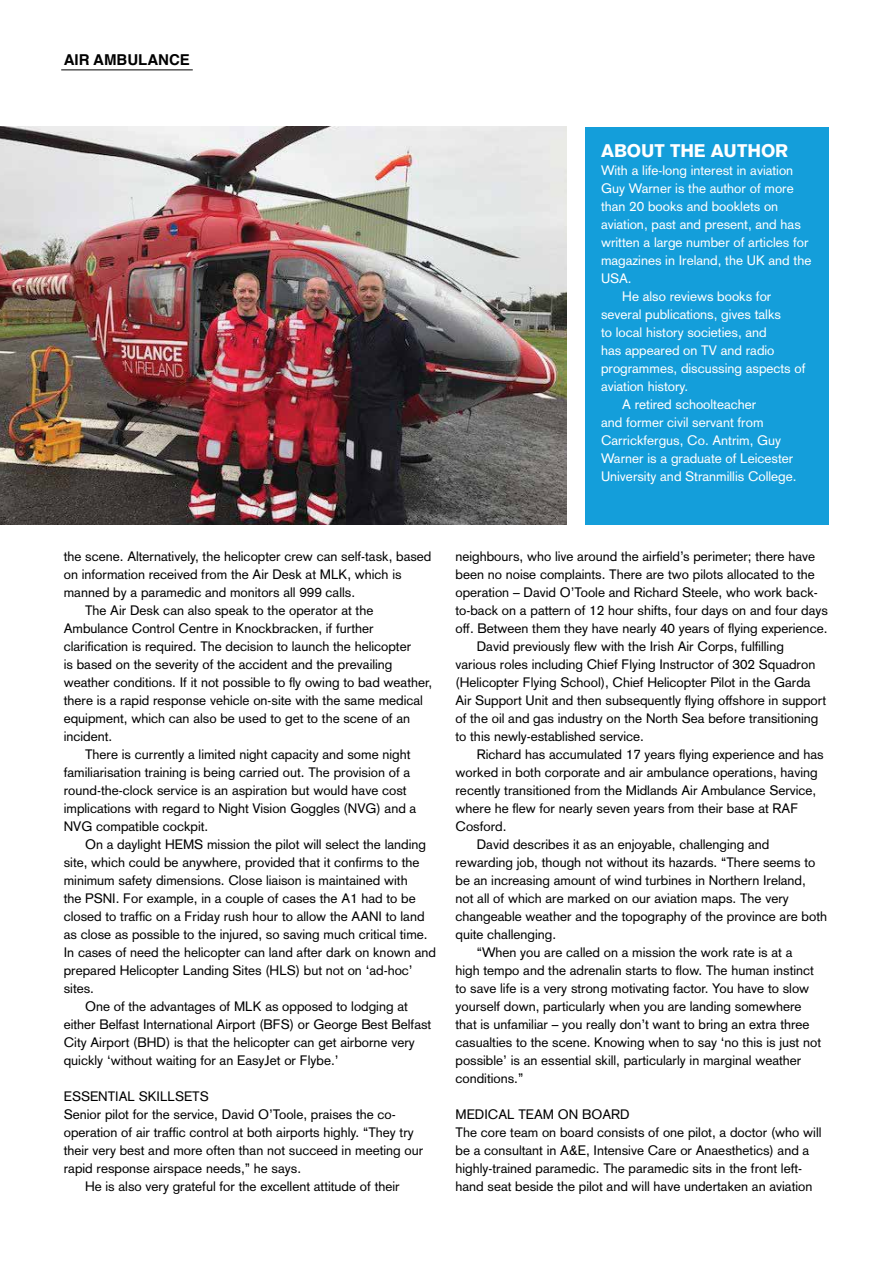
<style>
.page{position:relative;width:893px;height:1263px;background:#fff}
.page>*{position:absolute;margin:0;border:0;box-sizing:border-box;transform-origin:0 0}
.t1{font:900 18px "Akzidenz Grotesk";color:#fff}
.t2{font:700 15px "Helvetica";color:#000}
.t3{font:13.5px/18px "Akzidenz Grotesk";color:#000}
.t4{font:13.5px "Akzidenz Grotesk";color:#fff}
</style>
<div class="page">
<div style="left:585px;top:127px;width:244px;height:397px;background:#149eda"></div>
<img style="left:0;top:127px;width:567px;height:397px">
<hr style="left:61px;top:69px;width:132px;height:1px;background:#000">
<p class="t2" style="left:64px;top:48px;width:128px">AIR AMBULANCE</p>
<h1 class="t1" style="left:601px;top:140px;width:189px">ABOUT THE AUTHOR</h1>
<p class="t4" style="left:601px;top:162px;width:194px">With a life-long interest in aviation</p>
<p class="t4" style="left:601px;top:180px;width:194px">Guy Warner is the author of more</p>
<p class="t4" style="left:601px;top:198px;width:179px">than 20 books and booklets on</p>
<p class="t4" style="left:601px;top:216px;width:201px">aviation, past and present, and has</p>
<p class="t4" style="left:601px;top:234px;width:209px">written a large number of articles for</p>
<p class="t4" style="left:601px;top:252px;width:212px">magazines in Ireland, the UK and the</p>
<p class="t4" style="left:601px;top:270px;width:32px">USA.</p>
<p class="t4" style="left:622px;top:288px;width:151px">He also reviews books for</p>
<p class="t4" style="left:601px;top:306px;width:182px">several publications, gives talks</p>
<p class="t4" style="left:601px;top:324px;width:167px">to local history societies, and</p>
<p class="t4" style="left:601px;top:342px;width:175px">has appeared on TV and radio</p>
<p class="t4" style="left:601px;top:360px;width:206px">programmes, discussing aspects of</p>
<p class="t4" style="left:601px;top:378px;width:89px">aviation history.</p>
<p class="t4" style="left:622px;top:396px;width:136px">A retired schoolteacher</p>
<p class="t4" style="left:601px;top:414px;width:164px">and former civil servant from</p>
<p class="t4" style="left:601px;top:432px;width:182px">Carrickfergus, Co. Antrim, Guy</p>
<p class="t4" style="left:601px;top:450px;width:194px">Warner is a graduate of Leicester</p>
<p class="t4" style="left:601px;top:468px;width:197px">University and Stranmillis College.</p>
<p class="t3" style="left:64px;top:547px;width:369px">the scene. Alternatively, the helicopter crew can self-task, based</p>
<p class="t3" style="left:64px;top:565px;width:339px">on information received from the Air Desk at MLK, which is</p>
<p class="t3" style="left:64px;top:583px;width:293px">manned by a paramedic and monitors all 999 calls.</p>
<p class="t3" style="left:85px;top:601px;width:290px">The Air Desk can also speak to the operator at the</p>
<p class="t3" style="left:64px;top:619px;width:311px">Ambulance Control Centre in Knockbracken, if further</p>
<p class="t3" style="left:64px;top:637px;width:349px">clarification is required. The decision to launch the helicopter</p>
<p class="t3" style="left:64px;top:655px;width:330px">is based on the severity of the accident and the prevailing</p>
<p class="t3" style="left:64px;top:673px;width:370px">weather conditions. If it not possible to fly owing to bad weather,</p>
<p class="t3" style="left:64px;top:691px;width:361px">there is a rapid response vehicle on-site with the same medical</p>
<p class="t3" style="left:64px;top:709px;width:348px">equipment, which can also be used to get to the scene of an</p>
<p class="t3" style="left:64px;top:727px;width:50px">incident.</p>
<p class="t3" style="left:85px;top:745px;width:327px">There is currently a limited night capacity and some night</p>
<p class="t3" style="left:64px;top:763px;width:348px">familiarisation training is being carried out. The provision of a</p>
<p class="t3" style="left:64px;top:781px;width:344px">round-the-clock service is an aspiration but would have cost</p>
<p class="t3" style="left:64px;top:799px;width:354px">implications with regard to Night Vision Goggles (NVG) and a</p>
<p class="t3" style="left:64px;top:817px;width:146px">NVG compatible cockpit.</p>
<p class="t3" style="left:85px;top:835px;width:342px">On a daylight HEMS mission the pilot will select the landing</p>
<p class="t3" style="left:64px;top:853px;width:357px">site, which could be anywhere, provided that it confirms to the</p>
<p class="t3" style="left:64px;top:871px;width:345px">minimum safety dimensions. Close liaison is maintained with</p>
<p class="t3" style="left:64px;top:889px;width:353px">the PSNI. For example, in a couple of cases the A1 had to be</p>
<p class="t3" style="left:64px;top:907px;width:362px">closed to traffic on a Friday rush hour to allow the AANI to land</p>
<p class="t3" style="left:64px;top:925px;width:365px">as close as possible to the injured, so saving much critical time.</p>
<p class="t3" style="left:64px;top:943px;width:374px">In cases of need the helicopter can land after dark on known and</p>
<p class="t3" style="left:64px;top:961px;width:350px">prepared Helicopter Landing Sites (HLS) but not on ‘ad-hoc’</p>
<p class="t3" style="left:64px;top:979px;width:32px">sites.</p>
<p class="t3" style="left:85px;top:997px;width:324px">One of the advantages of MLK as opposed to lodging at</p>
<p class="t3" style="left:64px;top:1015px;width:369px">either Belfast International Airport (BFS) or George Best Belfast</p>
<p class="t3" style="left:64px;top:1033px;width:353px">City Airport (BHD) is that the helicopter can get airborne very</p>
<p class="t3" style="left:64px;top:1051px;width:276px">quickly ‘without waiting for an EasyJet or Flybe.’</p>
<p class="t3" style="left:64px;top:1087px;width:147px">ESSENTIAL SKILLSETS</p>
<p class="t3" style="left:64px;top:1105px;width:334px">Senior pilot for the service, David O’Toole, praises the co-</p>
<p class="t3" style="left:64px;top:1123px;width:352px">operation of air traffic control at both airports highly. “They try</p>
<p class="t3" style="left:64px;top:1141px;width:361px">their very best and more often than not succeed in meeting our</p>
<p class="t3" style="left:64px;top:1159px;width:239px">rapid response airspace needs,” he says.</p>
<p class="t3" style="left:85px;top:1177px;width:316px">He is also very grateful for the excellent attitude of their</p>
<p class="t3" style="left:455px;top:547px;width:361px">neighbours, who live around the airfield’s perimeter; there have</p>
<p class="t3" style="left:455px;top:565px;width:361px">been no noise complaints. There are two pilots allocated to the</p>
<p class="t3" style="left:455px;top:583px;width:364px">operation – David O’Toole and Richard Steele, who work back-</p>
<p class="t3" style="left:455px;top:601px;width:374px">to-back on a pattern of 12 hour shifts, four days on and four days</p>
<p class="t3" style="left:455px;top:619px;width:373px">off. Between them they have nearly 40 years of flying experience.</p>
<p class="t3" style="left:477px;top:637px;width:309px">David previously flew with the Irish Air Corps, fulfilling</p>
<p class="t3" style="left:455px;top:655px;width:361px">various roles including Chief Flying Instructor of 302 Squadron</p>
<p class="t3" style="left:455px;top:673px;width:357px">(Helicopter Flying School), Chief Helicopter Pilot in the Garda</p>
<p class="t3" style="left:455px;top:691px;width:372px">Air Support Unit and then subsequently flying offshore in support</p>
<p class="t3" style="left:455px;top:709px;width:364px">of the oil and gas industry on the North Sea before transitioning</p>
<p class="t3" style="left:455px;top:727px;width:190px">to this newly-established service.</p>
<p class="t3" style="left:477px;top:745px;width:348px">Richard has accumulated 17 years flying experience and has</p>
<p class="t3" style="left:455px;top:763px;width:364px">worked in both corporate and air ambulance operations, having</p>
<p class="t3" style="left:455px;top:781px;width:362px">recently transitioned from the Midlands Air Ambulance Service,</p>
<p class="t3" style="left:455px;top:799px;width:344px">where he flew for nearly seven years from their base at RAF</p>
<p class="t3" style="left:455px;top:817px;width:52px">Cosford.</p>
<p class="t3" style="left:477px;top:835px;width:294px">David describes it as an enjoyable, challenging and</p>
<p class="t3" style="left:455px;top:853px;width:361px">rewarding job, though not without its hazards. “There seems to</p>
<p class="t3" style="left:455px;top:871px;width:352px">be an increasing amount of wind turbines in Northern Ireland,</p>
<p class="t3" style="left:455px;top:889px;width:335px">not all of which are marked on our aviation maps. The very</p>
<p class="t3" style="left:455px;top:907px;width:373px">changeable weather and the topography of the province are both</p>
<p class="t3" style="left:455px;top:925px;width:102px">quite challenging.</p>
<p class="t3" style="left:477px;top:943px;width:317px">“When you are called on a mission the work rate is at a</p>
<p class="t3" style="left:455px;top:961px;width:360px">high tempo and the adrenalin starts to flow. The human instinct</p>
<p class="t3" style="left:455px;top:979px;width:355px">to save life is a very strong motivating factor. You have to slow</p>
<p class="t3" style="left:455px;top:997px;width:348px">yourself down, particularly when you are landing somewhere</p>
<p class="t3" style="left:455px;top:1015px;width:356px">that is unfamiliar – you really don’t want to bring an extra three</p>
<p class="t3" style="left:455px;top:1033px;width:367px">casualties to the scene. Knowing when to say ‘no this is just not</p>
<p class="t3" style="left:455px;top:1051px;width:347px">possible’ is an essential skill, particularly in marginal weather</p>
<p class="t3" style="left:455px;top:1069px;width:69px">conditions.”</p>
<p class="t3" style="left:455px;top:1105px;width:368px">MEDICAL TEAM ON BOARD<br>The core team on board consists of one pilot, a doctor (who will be a consultant in A&amp;E, Intensive Care or Anaesthetics) and a highly-trained paramedic. The paramedic sits in the front left&shy;hand seat beside the pilot and will have undertaken an aviation</p>
</div>
